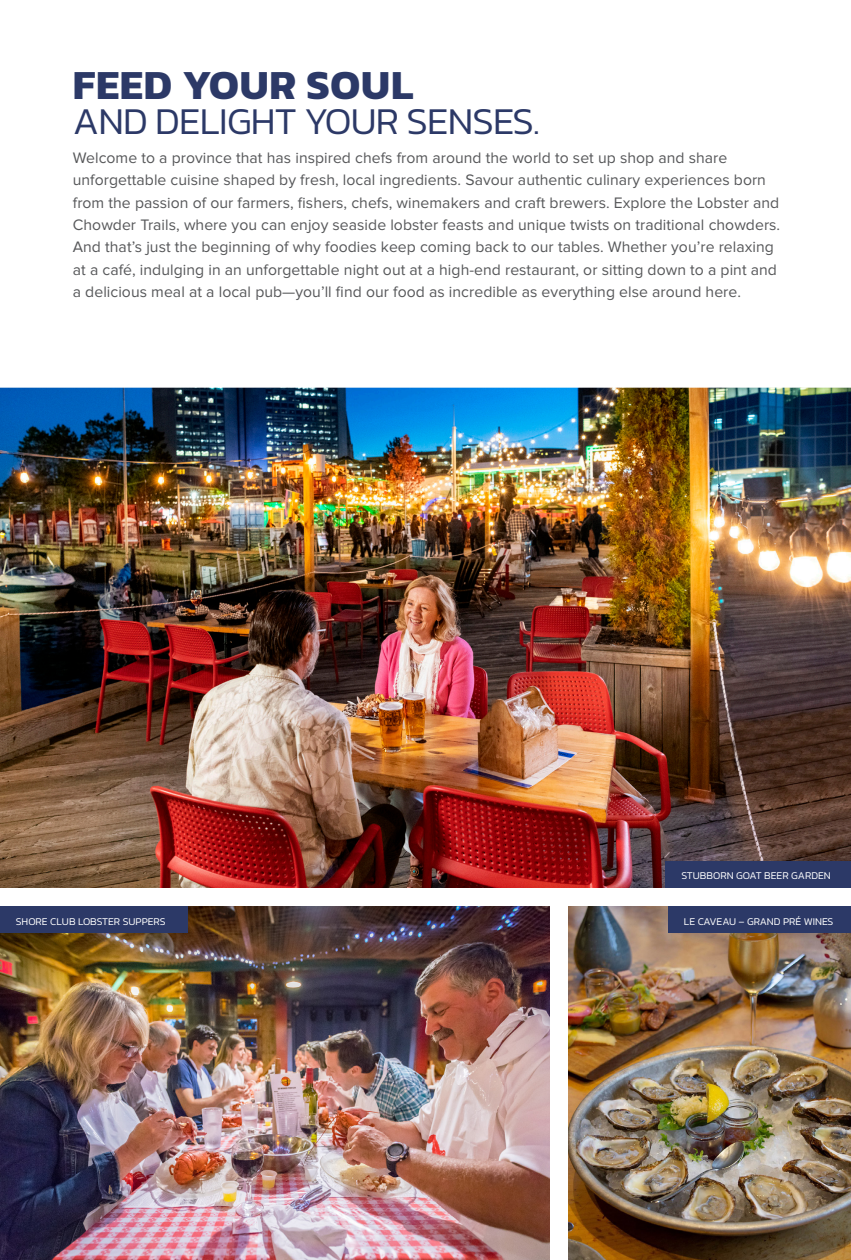
<style>
.page{position:relative;width:851px;height:1260px;background:#fff}
.page>*{position:absolute;margin:0;border:0;box-sizing:border-box;transform-origin:0 0}
.t1{font:700 42px "Kanit";letter-spacing:.02em;color:#2c3967}
.t2{font:300 38.5px "Kanit";letter-spacing:-.02em;color:#2c3967}
.t3{font:15.75px/22.4px "Proxima Nova";letter-spacing:.005em;color:#57585a}
.t4{font:300 10.5px "Kanit";color:#fff}
</style>
<div class="page">
<img style="left:0;top:388px;width:850px;height:499px">
<img style="left:0;top:907px;width:549px;height:353px">
<img style="left:569px;top:907px;width:281px;height:353px">
<div style="left:665px;top:861px;width:185px;height:26px;background:#2c3967"></div>
<div style="left:0;top:907px;width:188px;height:26px;background:#2c3967"></div>
<div style="left:668px;top:907px;width:182px;height:26px;background:#2c3967"></div>
<h1 class="t1" style="left:73px;top:52px;width:342px">FEED YOUR SOUL</h1>
<h2 class="t2" style="left:73px;top:94px;width:468px">AND DELIGHT YOUR SENSES.</h2>
<p class="t3" style="left:73px;top:147px;width:709px">Welcome to a province that has inspired chefs from around the world to set up shop and share unforgettable cuisine shaped by fresh, local ingredients. Savour authentic culinary experiences born from the passion of our farmers, fishers, chefs, winemakers and craft brewers. Explore the Lobster and Chowder Trails, where you can enjoy seaside lobster feasts and unique twists on traditional chowders.<br>And that’s just the beginning of why foodies keep coming back to our tables. Whether you’re relaxing at a café, indulging in an unforgettable night out at a high-end restaurant, or sitting down to a pint and a delicious meal at a local pub—you’ll find our food as incredible as everything else around here.</p>
<p class="t4" style="left:681px;top:868px;width:151px">STUBBORN GOAT BEER GARDEN</p>
<p class="t4" style="left:16px;top:914px;width:151px">SHORE CLUB LOBSTER SUPPERS</p>
<p class="t4" style="left:684px;top:914px;width:151px">LE CAVEAU – GRAND PRÉ WINES</p>
</div>
